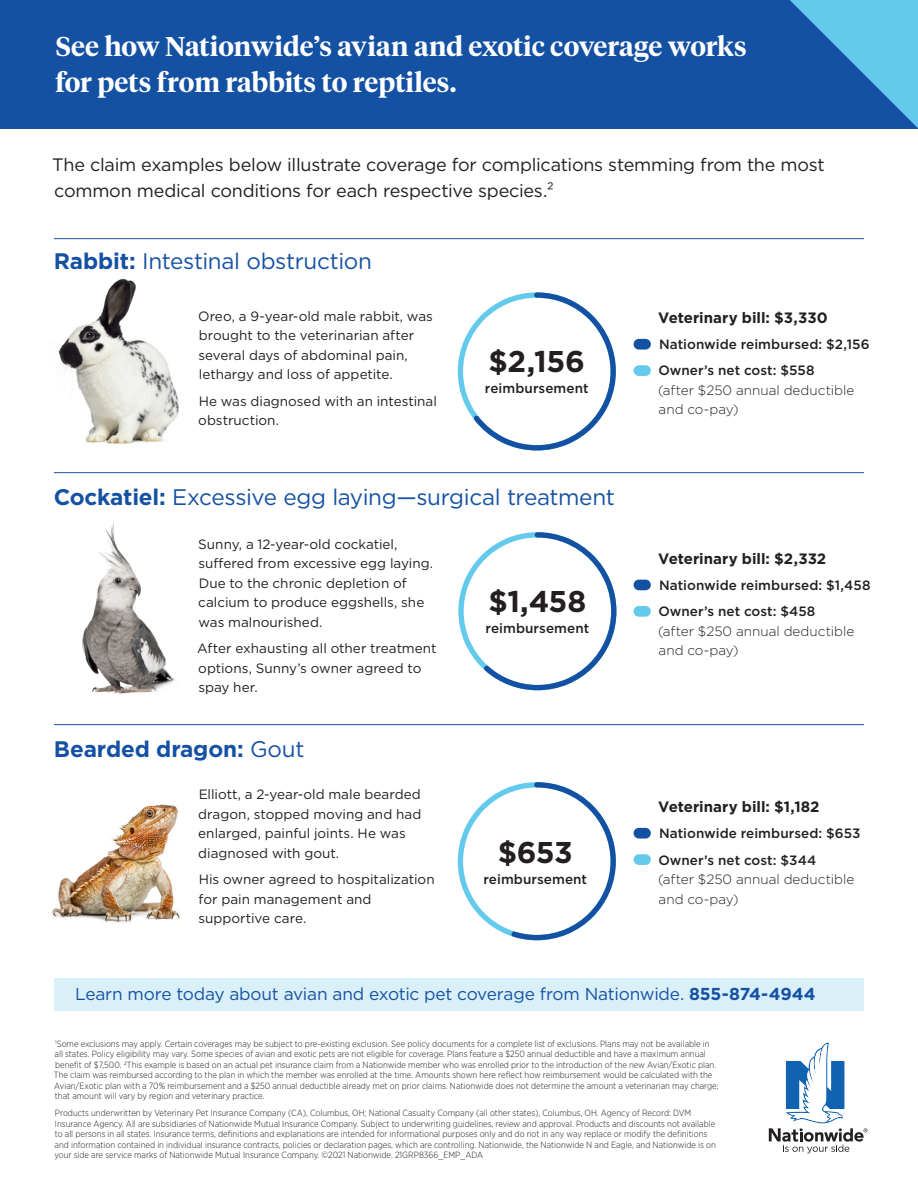
<style>
.page{position:relative;width:918px;height:1188px;background:#fff}
.page>*{position:absolute;margin:0;border:0;box-sizing:border-box;transform-origin:0 0}
.t1{font:700 30px "Gotham";letter-spacing:-.015em;color:#231f20}
.t2{font:600 27px/36px "Tiempos Headline";color:#fff}
.t3{font:22.5px "Gotham";letter-spacing:-.015em;color:#1551a3}
.t4{font:700 22.5px "Gotham";letter-spacing:-.005em;color:#1551a3}
.t5{font:18px/25.5px "Gotham";letter-spacing:-.015em;color:#231f20}
.t6{font:17.25px "Gotham";letter-spacing:-.015em;color:#1551a3}
.t7{font:700 15px "Gotham";color:#231f20}
.t8{font:13.5px/19.5px "Gotham";color:#231f20}
.t9{font:500 13.5px/26.2px "Gotham";letter-spacing:.005em;color:#231f20}
.t10{font:300 13.5px/19.5px "Gotham";letter-spacing:.005em;color:#231f20}
.t11{font:300 9px/10.5px "Gotham Narrow";color:#231f20}
.s1{font-weight:700}
.s2{font-weight:400}
</style>
<div class="page">
<div style="left:0;top:0;width:918px;height:128px;background:#1551a3"></div>
<svg style="left:790px;top:0;width:128px;height:128px"></svg>
<hr style="left:54px;top:238px;width:810px;height:1px;background:#1551a3">
<img style="left:58px;top:278px;width:121px;height:166px">
<div style="left:634px;top:339px;width:17px;height:11px;background:#1551a3;border-radius:5px"></div>
<div style="left:634px;top:365px;width:17px;height:11px;background:#64caec;border-radius:5px"></div>
<hr style="left:54px;top:472px;width:810px;height:1px;background:#1551a3">
<img style="left:82px;top:522px;width:93px;height:172px">
<div style="left:634px;top:580px;width:17px;height:10px;background:#1551a3;border-radius:5px"></div>
<div style="left:634px;top:606px;width:17px;height:11px;background:#64caec;border-radius:5px"></div>
<hr style="left:54px;top:724px;width:810px;height:1px;background:#1551a3">
<img style="left:52px;top:804px;width:128px;height:119px">
<div style="left:634px;top:828px;width:17px;height:11px;background:#1551a3;border-radius:5px"></div>
<div style="left:634px;top:854px;width:17px;height:11px;background:#64caec;border-radius:5px"></div>
<div style="left:54px;top:978px;width:810px;height:32px;background:#d9f0f9"></div>
<svg style="left:458px;top:292px;width:158px;height:158px"></svg>
<svg style="left:458px;top:532px;width:158px;height:158px"></svg>
<svg style="left:458px;top:782px;width:158px;height:158px"></svg>
<svg style="left:769px;top:1043px;width:99px;height:110px"></svg>
<h2 class="t2" style="left:56px;top:27px;width:693px">See how Nationwide’s avian and exotic coverage works for pets from rabbits to reptiles.</h2>
<h3 class="t5" style="left:52px;top:152px;width:774px">The claim examples below illustrate coverage for complications stemming from the most common medical conditions for each respective species.²</h3>
<h3 class="t3" style="left:54px;top:247px;width:320px"><span class="s1">Rabbit:</span> Intestinal obstruction</h3>
<h3 class="t8" style="left:198px;top:306px;width:236px">Oreo, a 9-year-old male rabbit, was brought to the veterinarian after several days of abdominal pain, lethargy and loss of appetite.</h3>
<h3 class="t8" style="left:198px;top:391px;width:240px">He was diagnosed with an intestinal obstruction.</h3>
<h1 class="t1" style="left:489px;top:341px;width:98px">$2,156</h1>
<h3 class="t9" style="left:485px;top:375px;width:105px">reimbursement</h3>
<h3 class="t3" style="left:54px;top:482px;width:563px"><span class="s1">Cockatiel:</span> Excessive egg laying—surgical treatment</h3>
<h3 class="t8" style="left:198px;top:534px;width:236px">Sunny, a 12-year-old cockatiel, suffered from excessive egg laying.<br>Due to the chronic depletion of calcium to produce eggshells, she was malnourished.</h3>
<h3 class="t8" style="left:197px;top:638px;width:241px">After exhausting all other treatment options, Sunny’s owner agreed to spay her.</h3>
<h1 class="t1" style="left:489px;top:582px;width:99px">$1,458</h1>
<h3 class="t9" style="left:486px;top:615px;width:105px">reimbursement</h3>
<h3 class="t4" style="left:54px;top:734px;width:252px">Bearded dragon: <span class="s2">Gout</span></h3>
<h3 class="t8" style="left:198px;top:785px;width:225px">Elliott, a 2-year-old male bearded dragon, stopped moving and had enlarged, painful joints. He was diagnosed with gout.</h3>
<h3 class="t8" style="left:198px;top:869px;width:238px">His owner agreed to hospitalization for pain management and supportive care.</h3>
<h1 class="t1" style="left:498px;top:832px;width:77px">$653</h1>
<h3 class="t9" style="left:483px;top:866px;width:105px">reimbursement</h3>
<h3 class="t7" style="left:658px;top:308px;width:171px">Veterinary bill: $3,330</h3>
<h3 class="t9" style="left:658px;top:331px;width:213px">Nationwide reimbursed: $2,156<br>Owner’s net cost: $558</h3>
<h3 class="t10" style="left:658px;top:380px;width:198px">(after $250 annual deductible and co-pay)</h3>
<h3 class="t7" style="left:658px;top:549px;width:169px">Veterinary bill: $2,332</h3>
<h3 class="t9" style="left:658px;top:572px;width:214px">Nationwide reimbursed: $1,458<br>Owner’s net cost: $458</h3>
<h3 class="t10" style="left:658px;top:621px;width:198px">(after $250 annual deductible and co-pay)</h3>
<h3 class="t7" style="left:658px;top:797px;width:163px">Veterinary bill: $1,182</h3>
<h3 class="t9" style="left:658px;top:820px;width:204px">Nationwide reimbursed: $653<br>Owner’s net cost: $344</h3>
<h3 class="t10" style="left:658px;top:869px;width:198px">(after $250 annual deductible and co-pay)</h3>
<h3 class="t6" style="left:75px;top:983px;width:742px">Learn more today about avian and exotic pet coverage from Nationwide. <span class="s1">855-874-4944</span></h3>
<p class="t11" style="left:54px;top:1038px;width:666px"><sup>1</sup>Some exclusions may apply. Certain coverages may be subject to pre-existing exclusion. See policy documents for a complete list of exclusions. Plans may not be available in all states. Policy eligibility may vary. Some species of avian and exotic pets are not eligible for coverage. Plans feature a $250 annual deductible and have a maximum annual benefit of $7,500. 2This example is based on an actual pet insurance claim from a Nationwide member who was enrolled prior to the introduction of the new Avian/Exotic plan.<br>The claim was reimbursed according to the plan in which the member was enrolled at the time. Amounts shown here reflect how reimbursement would be calculated with the Avian/Exotic plan with a 70% reimbursement and a $250 annual deductible already met on prior claims. Nationwide does not determine the amount a veterinarian may charge; that amount will vary by region and veterinary practice.</p>
<p class="t11" style="left:54px;top:1108px;width:663px">Products underwritten by Veterinary Pet Insurance Company (CA), Columbus, OH; National Casualty Company (all other states), Columbus, OH. Agency of Record: DVM Insurance Agency. All are subsidiaries of Nationwide Mutual Insurance Company. Subject to underwriting guidelines, review and approval. Products and discounts not available to all persons in all states. Insurance terms, definitions and explanations are intended for informational purposes only and do not in any way replace or modify the definitions and information contained in individual insurance contracts, policies or declaration pages, which are controlling. Nationwide, the Nationwide N and Eagle, and Nationwide is on your side are service marks of Nationwide Mutual Insurance Company. ©2021 Nationwide. 21GRP8366_EMP_ADA</p>
</div>
